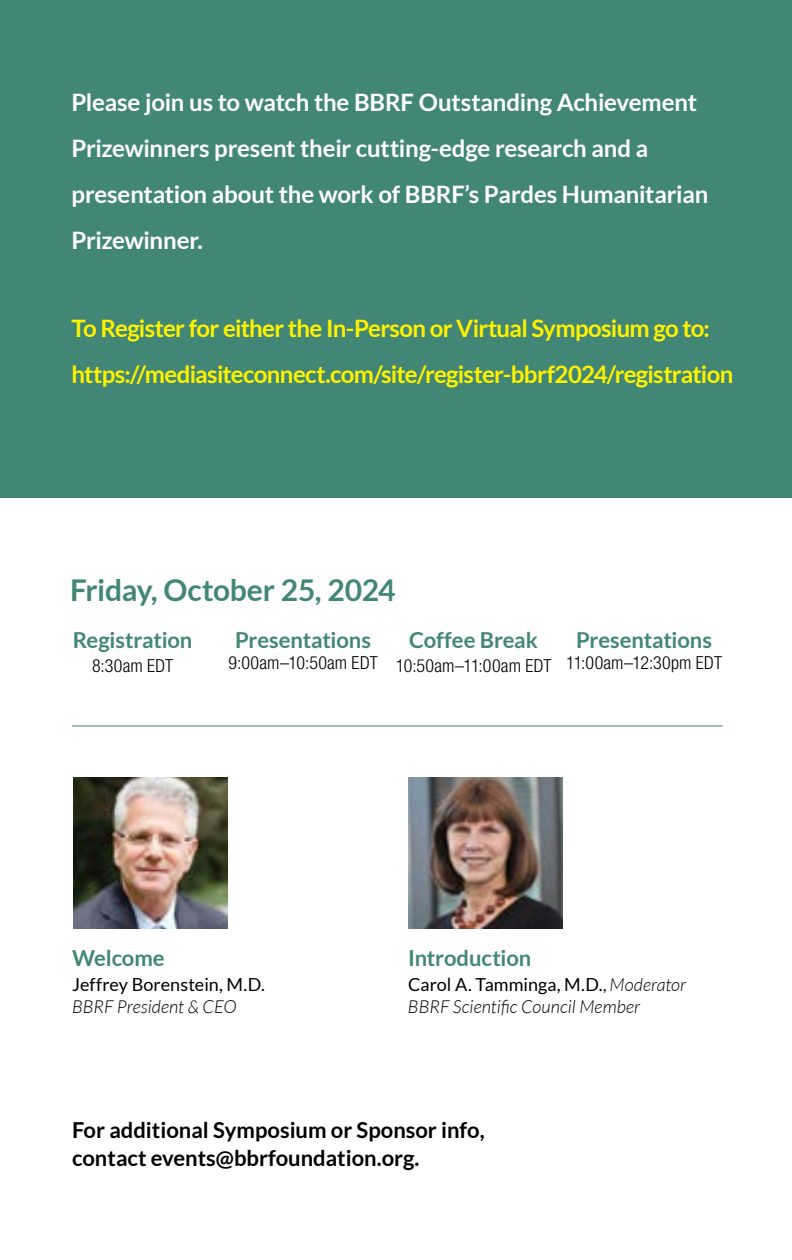
<style>
.page{position:relative;width:792px;height:1260px;background:#fff}
.page>*{position:absolute;margin:0;border:0;box-sizing:border-box;transform-origin:0 0}
.t1{font:700 30px "Lato";letter-spacing:-.01em;color:#428776}
.t2{font:700 24px/46px "Lato";letter-spacing:-.01em;color:#fff}
.t3{font:700 24px/46px "Lato";letter-spacing:-.03em;color:#fff200}
.t4{font:700 22px "Lato";letter-spacing:-.005em;color:#428776}
.t5{font:700 22px/28px "Lato";color:#000}
.t6{font:italic 300 18px/21.6px "Lato";letter-spacing:.005em;color:#000}
.t7{font:300 condensed 18px "Helvetica Neue LT Std";letter-spacing:.015em;color:#000}
.t8{font:18px "Lato";letter-spacing:.005em;color:#000}
.s1{font-weight:400;font-style:normal}
.s2{font-weight:400;font-style:normal;font-size:16px}
</style>
<div class="page">
<div style="left:0;top:0;width:792px;height:498px;background:#428776"></div>
<hr style="left:72px;top:725px;width:651px;height:1px;background:#428776">
<img style="left:408px;top:778px;width:154px;height:151px">
<img style="left:74px;top:778px;width:154px;height:151px">
<p class="t2" style="left:72px;top:79px;width:638px">Please join us to watch the BBRF Outstanding Achievement Prizewinners present their cutting-edge research and a presentation about the work of BBRF’s Pardes Humanitarian Prizewinner.</p>
<p class="t3" style="left:72px;top:305px;width:663px">To Register for either the In-Person or Virtual Symposium go to: https://mediasiteconnect.com/site/register-bbrf2024/registration</p>
<p class="t1" style="left:70px;top:573px;width:327px">Friday, October 25, 2024</p>
<p class="t4" style="left:73px;top:627px;width:121px">Registration</p>
<p class="t7" style="left:92px;top:655px;width:83px">8:30am EDT</p>
<p class="t4" style="left:235px;top:627px;width:137px">Presentations</p>
<p class="t7" style="left:228px;top:653px;width:151px">9:00am–10:50am EDT</p>
<p class="t4" style="left:409px;top:627px;width:130px">Coffee Break</p>
<p class="t7" style="left:396px;top:655px;width:157px">10:50am–11:00am EDT</p>
<p class="t4" style="left:576px;top:627px;width:137px">Presentations</p>
<p class="t7" style="left:566px;top:653px;width:157px">11:00am–12:30pm EDT</p>
<p class="t4" style="left:72px;top:945px;width:94px">Welcome</p>
<p class="t8" style="left:72px;top:975px;width:195px">Jeffrey Borenstein, M.D.</p>
<p class="t6" style="left:72px;top:996px;width:166px">BBRF President &amp; CEO</p>
<p class="t4" style="left:408px;top:945px;width:125px">Introduction</p>
<p class="t6" style="left:408px;top:975px;width:280px"><span class="s1">Carol A. Tamminga, M.D.</span><span class="s2">,</span> Moderator<br>BBRF Scientific Council Member</p>
<p class="t5" style="left:72px;top:1115px;width:414px">For additional Symposium or Sponsor info, contact events@bbrfoundation.org.</p>
</div>
